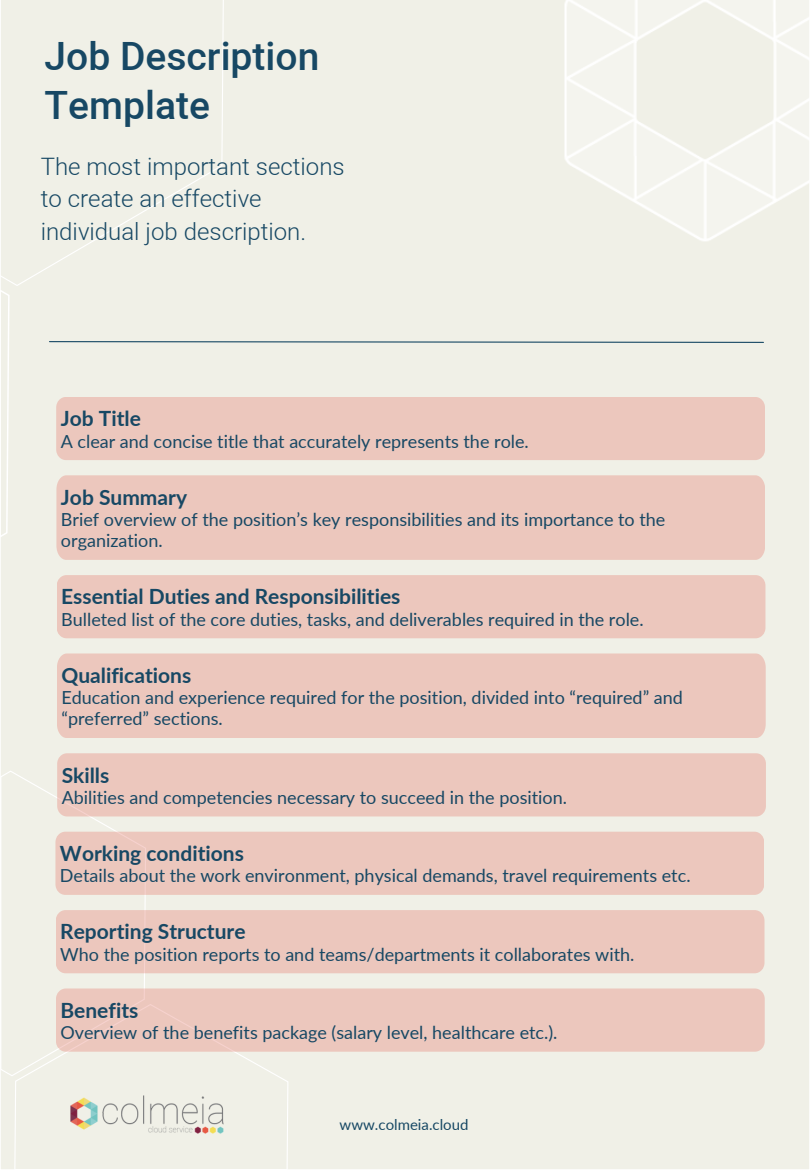
<style>
.page{position:relative;width:810px;height:1170px;background:#fff}
.page>*{position:absolute;margin:0;border:0;box-sizing:border-box;transform-origin:0 0}
.t1{font:500 39px/49.5px "Araboto";color:#174864}
.t2{font:300 24px/32.7px "Araboto";color:#174864}
.t3{font:700 21px "Lato";color:#174864}
.t4{font:18px/21.3px "Lato";color:#174864}
.t5{font:15px "Lato";color:#174864}
</style>
<div class="page">
<div style="left:1px;top:0;width:808px;height:1169px;background:#f0f0e7"></div>
<svg style="left:48px;top:341px;width:717px;height:3px;background:#9eb0b5"></svg>
<div style="left:56px;top:397px;width:709px;height:63px;background:#ecc7bd"></div>
<div style="left:56px;top:475px;width:709px;height:85px;background:#ecc7bd"></div>
<div style="left:57px;top:575px;width:708px;height:63px;background:#ecc7bd"></div>
<div style="left:57px;top:653px;width:709px;height:85px;background:#ecc7bd"></div>
<div style="left:55px;top:832px;width:709px;height:63px;background:#ecc7bd"></div>
<div style="left:56px;top:910px;width:708px;height:63px;background:#ecc7bd"></div>
<div style="left:56px;top:988px;width:709px;height:64px;background:#ecc7bd"></div>
<div style="left:57px;top:753px;width:709px;height:64px;background:#ecc7bd"></div>
<p class="t1" style="left:45px;top:34px;width:276px">Job Description<br>Template</p>
<h3 class="t2" style="left:41px;top:152px;width:305px">The most important sections to create an effective individual job description.</h3>
<h3 class="t3" style="left:61px;top:405px;width:82px">Job Title</h3>
<h3 class="t4" style="left:61px;top:430px;width:470px">A clear and concise title that accurately represents the role.</h3>
<h3 class="t3" style="left:61px;top:484px;width:128px">Job Summary</h3>
<h3 class="t4" style="left:61px;top:508px;width:606px">Brief overview of the position’s key responsibilities and its importance to the organization.</h3>
<h3 class="t3" style="left:61px;top:584px;width:341px">Essential Duties and Responsibilities</h3>
<h3 class="t4" style="left:61px;top:608px;width:584px">Bulleted list of the core duties, tasks, and deliverables required in the role.</h3>
<h3 class="t3" style="left:61px;top:662px;width:131px">Qualifications</h3>
<h3 class="t4" style="left:61px;top:687px;width:623px">Education and experience required for the position, divided into “required” and “preferred” sections.</h3>
<h3 class="t3" style="left:62px;top:762px;width:49px">Skills</h3>
<h3 class="t4" style="left:62px;top:786px;width:507px">Abilities and competencies necessary to succeed in the position.</h3>
<h3 class="t3" style="left:60px;top:840px;width:186px">Working conditions</h3>
<h3 class="t4" style="left:60px;top:865px;width:632px">Details about the work environment, physical demands, travel requirements etc.</h3>
<p class="t3" style="left:60px;top:919px;width:187px">Reporting Structure</p>
<p class="t4" style="left:60px;top:943px;width:576px">Who the position reports to and teams/departments it collaborates with.</p>
<h3 class="t3" style="left:60px;top:997px;width:79px">Benefits</h3>
<h3 class="t4" style="left:60px;top:1021px;width:499px">Overview of the benefits package (salary level, healthcare etc.).</h3>
<h1 class="t5" style="left:340px;top:1115px;width:130px">www.colmeia.cloud</h1>
</div>
